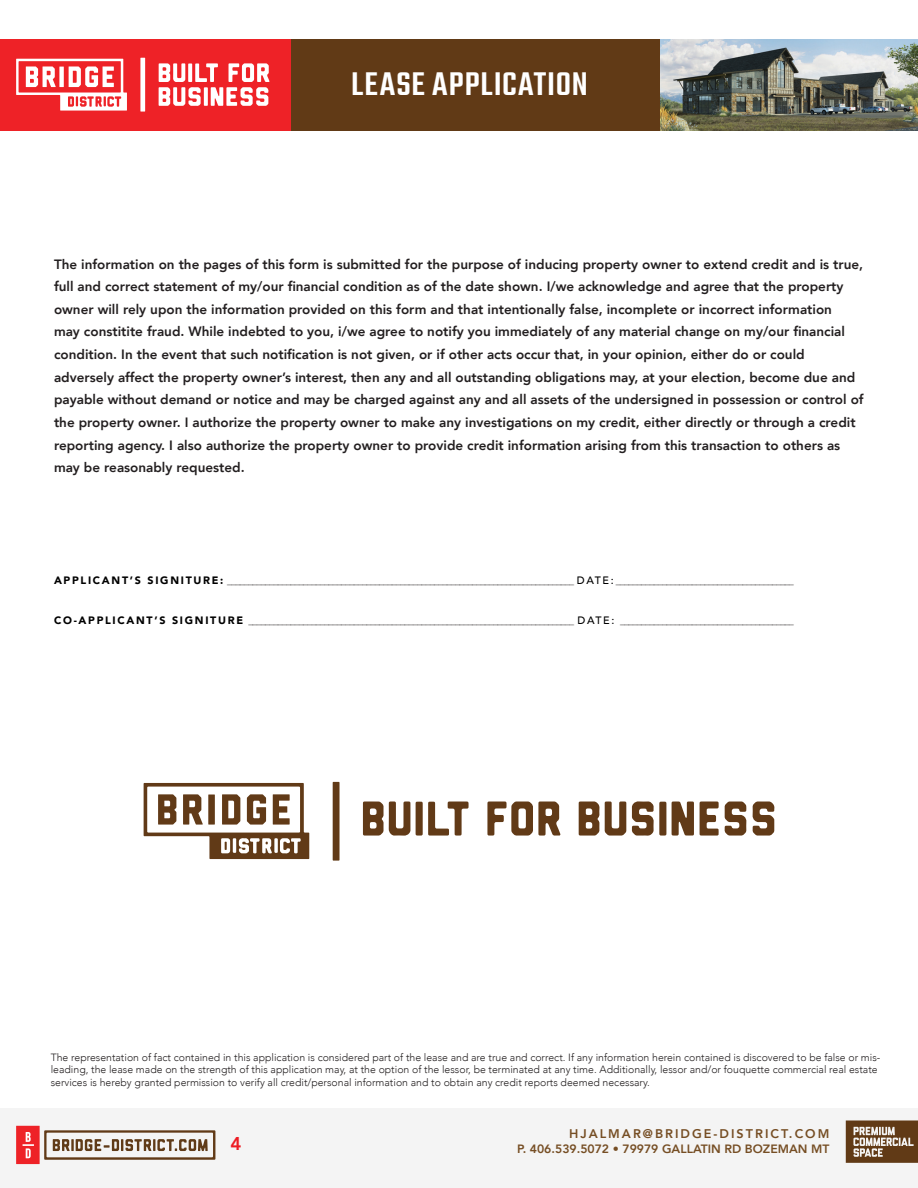
<style>
.page{position:relative;width:918px;height:1188px;background:#fff}
.page>*{position:absolute;margin:0;border:0;box-sizing:border-box;transform-origin:0 0}
.t1{font:500 36px "Teko";letter-spacing:.03em;color:#fff}
.t2{font:800 18.45px "Avenir";color:#ed1c24}
.t3{font:800 13.5px/22.6px "Avenir";color:#231f20}
.t4{font:800 12.6px "Avenir";letter-spacing:.16em;color:#764e24}
.t5{font:800 12px "Avenir";color:#764e24}
.t6{font:300 10.5px/12.6px "Avenir";color:#231f20}
.t7{font:800 9.45px "Avenir";color:#231f20}
.s1{font-weight:900;font-size:10.65px;color:#000}
.s2{font-weight:500;font-size:10.65px;color:#000}
</style>
<div class="page">
<div style="left:0;top:1108px;width:918px;height:80px;background:#f4f4f4"></div>
<div style="left:290px;top:39px;width:628px;height:91px;background:#613a16"></div>
<img style="left:661px;top:39px;width:257px;height:91px">
<div style="left:0;top:39px;width:290px;height:91px;background:#ee2227"></div>
<svg style="left:159px;top:63px;width:111px;height:43px"></svg>
<svg style="left:140px;top:58px;width:5px;height:54px"></svg>
<svg style="left:846px;top:1120px;width:72px;height:43px;background:#84664b"></svg>
<svg style="left:16px;top:59px;width:111px;height:52px"></svg>
<div style="left:16px;top:1126px;width:24px;height:38px;background:#ee2227"></div>
<svg style="left:23px;top:1132px;width:11px;height:26px"></svg>
<svg style="left:44px;top:1130px;width:171px;height:30px"></svg>
<svg style="left:333px;top:782px;width:7px;height:79px"></svg>
<svg style="left:672px;top:802px;width:22px;height:34px"></svg>
<svg style="left:725px;top:802px;width:21px;height:34px"></svg>
<svg style="left:753px;top:801px;width:22px;height:35px"></svg>
<svg style="left:579px;top:801px;width:47px;height:35px"></svg>
<svg style="left:363px;top:801px;width:47px;height:35px"></svg>
<svg style="left:700px;top:802px;width:19px;height:34px"></svg>
<svg style="left:487px;top:802px;width:74px;height:34px"></svg>
<svg style="left:632px;top:801px;width:34px;height:35px"></svg>
<svg style="left:416px;top:802px;width:53px;height:34px"></svg>
<svg style="left:144px;top:783px;width:165px;height:76px"></svg>
<h1 class="t1" style="left:351px;top:63px;width:238px">LEASE APPLICATION</h1>
<p class="t3" style="left:54px;top:252px;width:811px">The information on the pages of this form is submitted for the purpose of inducing property owner to extend credit and is true, full and correct statement of my/our financial condition as of the date shown. I/we acknowledge and agree that the property owner will rely upon the information provided on this form and that intentionally false, incomplete or incorrect information<br>may constitite fraud. While indebted to you, i/we agree to notify you immediately of any material change on my/our financial condition. In the event that such notification is not given, or if other acts occur that, in your opinion, either do or could adversely affect the property owner’s interest, then any and all outstanding obligations may, at your election, become due and payable without demand or notice and may be charged against any and all assets of the undersigned in possession or control of the property owner. I authorize the property owner to make any investigations on my credit, either directly or through a credit reporting agency. I also authorize the property owner to provide credit information arising from this transaction to others as may be reasonably requested.</p>
<p class="t7" style="left:54px;top:573px;width:741px"><span class="s1">A P P L I C A N T ’ S S I G N I T U R E :</span> __________________________________________________________________________________ <span class="s2">D AT E :</span> __________________________________________</p>
<p class="t7" style="left:54px;top:614px;width:741px"><span class="s1">C O - A P P L I C A N T ’ S S I G N I T U R E</span> _____________________________________________________________________________ <span class="s2">D AT E :</span> _________________________________________</p>
<p class="t6" style="left:51px;top:1051px;width:831px">The representation of fact contained in this application is considered part of the lease and are true and correct. If any information herein contained is discovered to be false or mis&shy;leading, the lease made on the strength of this application may, at the option of the lessor, be terminated at any time. Additionally, lessor and/or fouquette commercial real estate services is hereby granted permission to verify all credit/personal information and to obtain any credit reports deemed necessary.</p>
<p class="t4" style="left:569px;top:1124px;width:262px">HJALMAR@BRIDGE-DISTRICT.COM</p>
<h2 class="t2" style="left:230px;top:1129px;width:12px">4</h2>
<p class="t5" style="left:517px;top:1140px;width:314px">P. 406.539.5072 • 79979 GALLATIN RD BOZEMAN MT</p>
</div>
